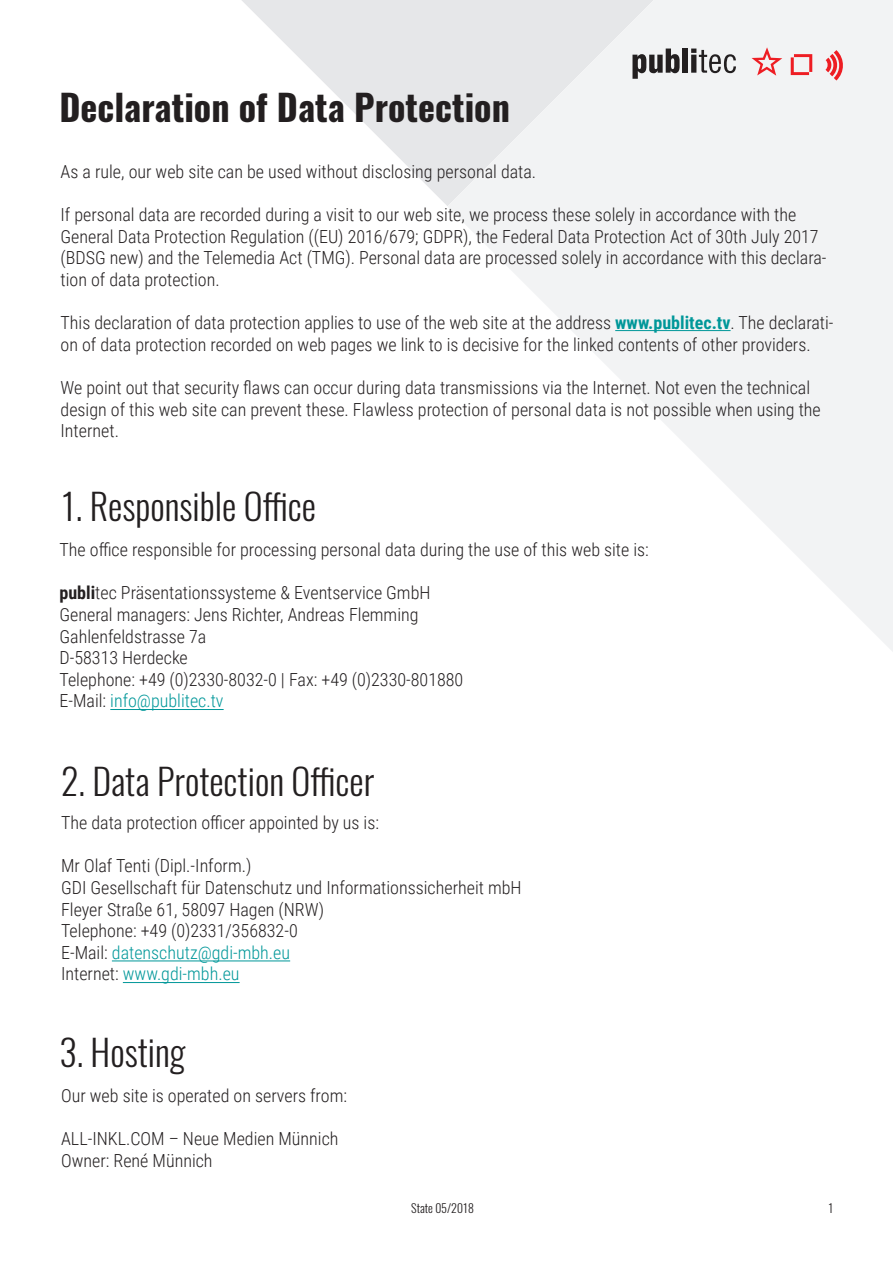
<style>
.page{position:relative;width:893px;height:1263px;background:#fff}
.page>*{position:absolute;margin:0;border:0;box-sizing:border-box;transform-origin:0 0}
.t1{font:300 36px "publitec Oswald";color:#231f20}
.t2{font:700 36px "Oswald";color:#231f20}
.t3{font:300 18px/21.6px "publitec Roboto Condensed";color:#231f20}
.t4{font:300 12px "publitec Oswald";color:#231f20}
.s1{font-family:"Roboto Condensed";font-weight:700;color:#009799}
.s2{font-family:"Roboto Condensed";font-weight:700}
.s3{color:#009799}
</style>
<div class="page">
<svg style="left:448px;top:0;width:445px;height:651px;fill:#f2f3f4"></svg>
<svg style="left:242px;top:0;width:412px;height:206px;fill:#e6e7e9"></svg>
<svg style="left:632px;top:49px;width:48px;height:30px"></svg>
<div style="left:682px;top:49px;width:6px;height:24px;background:#231f20"></div>
<svg style="left:691px;top:49px;width:45px;height:24px"></svg>
<svg style="left:751px;top:47px;width:31px;height:29px"></svg>
<svg style="left:791px;top:54px;width:21px;height:21px"></svg>
<svg style="left:825px;top:50px;width:20px;height:31px"></svg>
<hr style="left:615px;top:330px;width:116px;height:1px;background:#009799">
<hr style="left:110px;top:709px;width:114px;height:1px;background:#009799">
<hr style="left:112px;top:960px;width:178px;height:1px;background:#009799">
<hr style="left:123px;top:982px;width:117px;height:1px;background:#009799">
<h1 class="t2" style="left:60px;top:89px;width:452px">Declaration of Data Protection</h1>
<p class="t3" style="left:61px;top:160px;width:477px">As a rule, our web site can be used without disclosing personal data.</p>
<p class="t3" style="left:61px;top:203px;width:767px">If personal data are recorded during a visit to our web site, we process these solely in accordance with the General Data Protection Regulation ((EU) 2016/679; GDPR), the Federal Data Protection Act of 30th July 2017 (BDSG new) and the Telemedia Act (TMG). Personal data are processed solely in accordance with this declara&shy;tion of data protection.</p>
<p class="t3" style="left:61px;top:311px;width:774px">This declaration of data protection applies to use of the web site at the address <span class="s1">www.publitec.tv</span>. The declarati&shy;on of data protection recorded on web pages we link to is decisive for the linked contents of other providers.</p>
<p class="t3" style="left:61px;top:376px;width:762px">We point out that security flaws can occur during data transmissions via the Internet. Not even the technical design of this web site can prevent these. Flawless protection of personal data is not possible when using the<br>Internet.</p>
<h1 class="t1" style="left:61px;top:475px;width:257px">1. Responsible Office</h1>
<p class="t3" style="left:60px;top:538px;width:591px">The office responsible for processing personal data during the use of this web site is:</p>
<p class="t3" style="left:60px;top:581px;width:405px"><span class="s2">publi</span>tec Präsentationssysteme &amp; Eventservice GmbH General managers: Jens Richter, Andreas Flemming Gahlenfeldstrasse 7a<br>D-58313 Herdecke<br>Telephone: +49 (0)2330-8032-0 | Fax: +49 (0)2330-801880<br>E-Mail: <span class="s3">info@publitec.tv</span></p>
<h1 class="t1" style="left:61px;top:749px;width:315px">2. Data Protection Officer</h1>
<p class="t3" style="left:61px;top:811px;width:319px">The data protection officer appointed by us is:</p>
<p class="t3" style="left:61px;top:854px;width:462px">Mr Olaf Tenti (Dipl.-Inform.)<br>GDI Gesellschaft für Datenschutz und Informationssicherheit mbH Fleyer Straße 61, 58097 Hagen (NRW)<br>Telephone: +49 (0)2331/356832-0<br>E-Mail: <span class="s3">datenschutz@gdi-mbh.eu<br></span>Internet: <span class="s3">www.gdi-mbh.eu</span></p>
<h1 class="t1" style="left:60px;top:1020px;width:127px">3. Hosting</h1>
<p class="t3" style="left:61px;top:1084px;width:287px">Our web site is operated on servers from:</p>
<p class="t3" style="left:61px;top:1127px;width:279px">ALL-INKL.COM – Neue Medien Münnich<br>Owner: René Münnich</p>
<p class="t4" style="left:411px;top:1198px;width:64px">State 05/2018</p>
<p class="t4" style="left:828px;top:1198px;width:7px">1</p>
</div>
